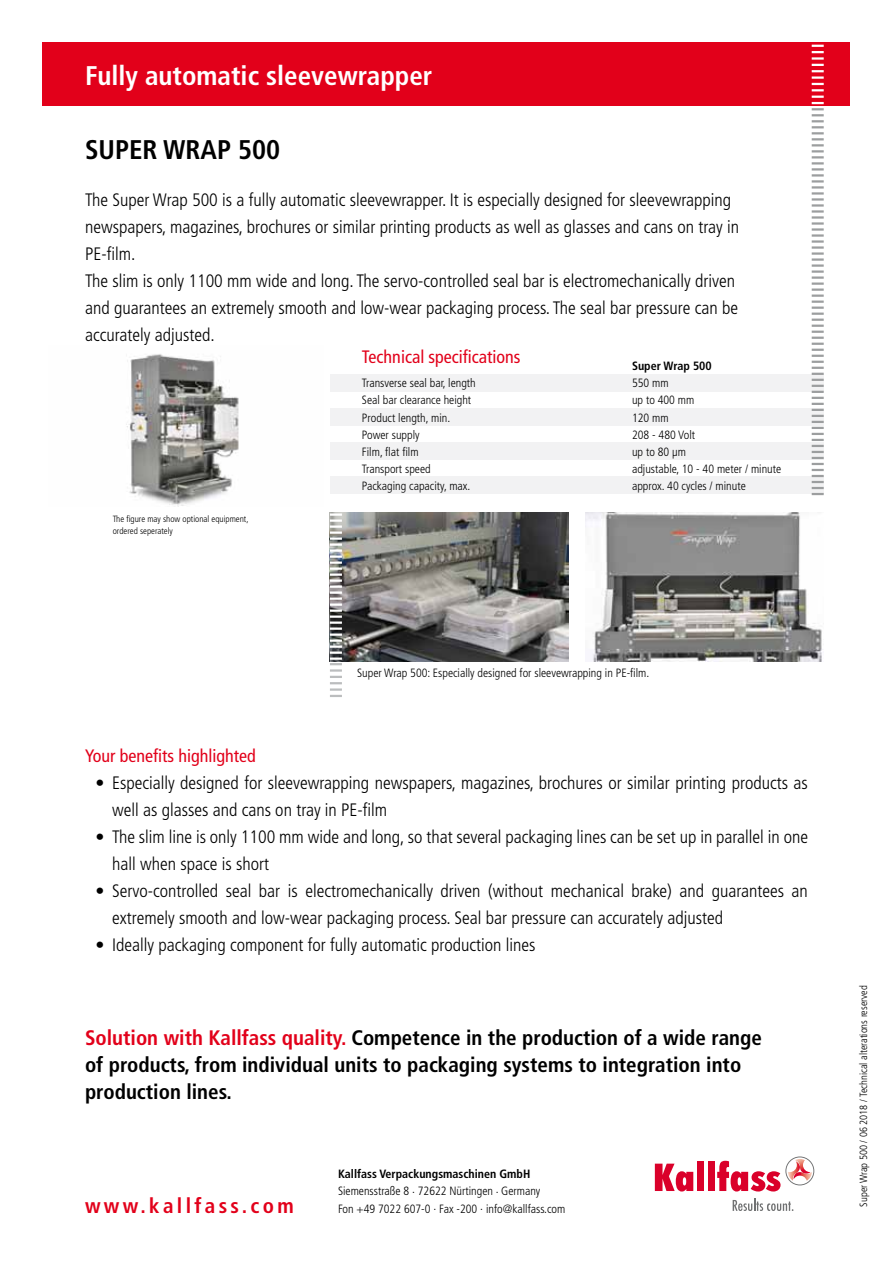
<style>
.page{position:relative;width:893px;height:1263px;background:#fff}
.page>*{position:absolute;margin:0;border:0;box-sizing:border-box;transform-origin:0 0}
.t1{font:700 condensed 27px "Frutiger LT Std";color:#fff}
.t2{font:700 condensed 27px "Frutiger LT Std";color:#000}
.t3{font:700 condensed 21px/27px "Frutiger LT Std";color:#000}
.t4{font:700 condensed 21px "Frutiger LT Std";letter-spacing:.16em;color:#e2001a}
.t5{font:300 condensed 18px/27px "Frutiger LT Std";color:#000}
.t6{font:condensed 18px "Frutiger LT Std";color:#e2001a}
.t7{font:300 condensed 12px/17.1px "Frutiger LT Std";color:#000}
.t8{font:700 condensed 12px "Frutiger LT Std";color:#000}
.t9{font:300 condensed 10.5px "Frutiger LT Std";color:#000}
.t10{font:300 condensed 9px/12px "Frutiger LT Std";color:#000}
.s1{color:#e2001a}
</style>
<div class="page">
<img style="left:126px;top:354px;width:113px;height:153px">
<img style="left:586px;top:512px;width:237px;height:149px">
<div style="left:43px;top:43px;width:807px;height:63px;background:#e2001a"></div>
<img style="left:330px;top:512px;width:238px;height:149px">
<div style="left:330px;top:375px;width:494px;height:17px;background:#f2f2f3"></div>
<div style="left:330px;top:409px;width:494px;height:17px;background:#f2f2f3"></div>
<div style="left:330px;top:443px;width:494px;height:17px;background:#f2f2f3"></div>
<div style="left:330px;top:477px;width:494px;height:17px;background:#f2f2f3"></div>
<svg style="left:330px;top:513px;width:12px;height:184px"></svg>
<svg style="left:812px;top:45px;width:12px;height:450px"></svg>
<svg style="left:655px;top:1163px;width:38px;height:28px"></svg>
<div style="left:697px;top:1161px;width:7px;height:30px;background:#da002a"></div>
<div style="left:707px;top:1161px;width:7px;height:30px;background:#da002a"></div>
<svg style="left:717px;top:1156px;width:97px;height:35px"></svg>
<svg style="left:733px;top:1199px;width:60px;height:12px"></svg>
<h1 class="t1" style="left:85px;top:59px;width:349px">Fully automatic sleevewrapper</h1>
<h1 class="t2" style="left:85px;top:134px;width:197px">SUPER WRAP 500</h1>
<p class="t5" style="left:85px;top:186px;width:655px">The Super Wrap 500 is a fully automatic sleevewrapper. It is especially designed for sleevewrapping newspapers, magazines, brochures or similar printing products as well as glasses and cans on tray in PE-film.<br>The slim is only 1100 mm wide and long. The servo-controlled seal bar is electromechanically driven and guarantees an extremely smooth and low-wear packaging process. The seal bar pressure can be accurately adjusted.</p>
<p class="t6" style="left:362px;top:346px;width:160px">Technical specifications</p>
<p class="t8" style="left:632px;top:359px;width:81px">Super Wrap 500</p>
<p class="t10" style="left:113px;top:513px;width:137px">The figure may show optional equipment, ordered seperately</p>
<p class="t7" style="left:362px;top:375px;width:115px">Transverse seal bar, length</p>
<p class="t7" style="left:632px;top:375px;width:38px">550 mm</p>
<p class="t7" style="left:362px;top:392px;width:111px">Seal bar clearance height</p>
<p class="t7" style="left:632px;top:392px;width:64px">up to 400 mm</p>
<p class="t7" style="left:362px;top:409px;width:90px">Product length, min.</p>
<p class="t7" style="left:632px;top:409px;width:38px">120 mm</p>
<p class="t7" style="left:362px;top:426px;width:59px">Power supply</p>
<p class="t7" style="left:632px;top:426px;width:65px">208 - 480 Volt</p>
<p class="t7" style="left:362px;top:443px;width:58px">Film, flat film</p>
<p class="t7" style="left:632px;top:443px;width:55px">up to 80 µm</p>
<p class="t7" style="left:362px;top:460px;width:70px">Transport speed</p>
<p class="t7" style="left:632px;top:460px;width:151px">adjustable, 10 - 40 meter / minute</p>
<p class="t7" style="left:362px;top:477px;width:110px">Packaging capacity, max.</p>
<p class="t7" style="left:632px;top:477px;width:115px">approx. 40 cycles / minute</p>
<p class="t7" style="left:357px;top:665px;width:294px">Super Wrap 500: Especially designed for sleevewrapping in PE-film.</p>
<p class="t6" style="left:85px;top:745px;width:172px">Your benefits highlighted</p>
<p class="t5" style="left:112px;top:769px;width:697px;text-indent:-17px">• Especially designed for sleevewrapping newspapers, magazines, brochures or similar printing products as well as glasses and cans on tray in PE-film</p>
<p class="t5" style="left:112px;top:823px;width:697px;text-indent:-17px">• The slim line is only 1100 mm wide and long, so that several packaging lines can be set up in parallel in one hall when space is short</p>
<p class="t5" style="left:112px;top:877px;width:697px;text-indent:-17px">• Servo-controlled seal bar is electromechanically driven (without mechanical brake) and guarantees an extremely smooth and low-wear packaging process. Seal bar pressure can accurately adjusted</p>
<p class="t5" style="left:96px;top:931px;width:441px">• Ideally packaging component for fully automatic production lines</p>
<p class="t3" style="left:85px;top:1024px;width:678px"><span class="s1">Solution with Kallfass quality.</span> Competence in the production of a wide range of products, from individual units to packaging systems to integration into production lines.</p>
<p class="t4" style="left:85px;top:1193px;width:210px">www.kallfass.com</p>
<p class="t8" style="left:338px;top:1167px;width:194px">Kallfass Verpackungsmaschinen GmbH</p>
<p class="t7" style="left:338px;top:1183px;width:229px">Siemensstraße 8 . 72622 Nürtingen . Germany<br>Fon +49 7022 607-0 . Fax -200 . info@kallfass.com</p>
<p class="t9" style="left:857px;top:1207px;width:223px;rotate:-90deg">Super Wrap 500 / 06 2018 / Technical alterations reserved</p>
</div>
